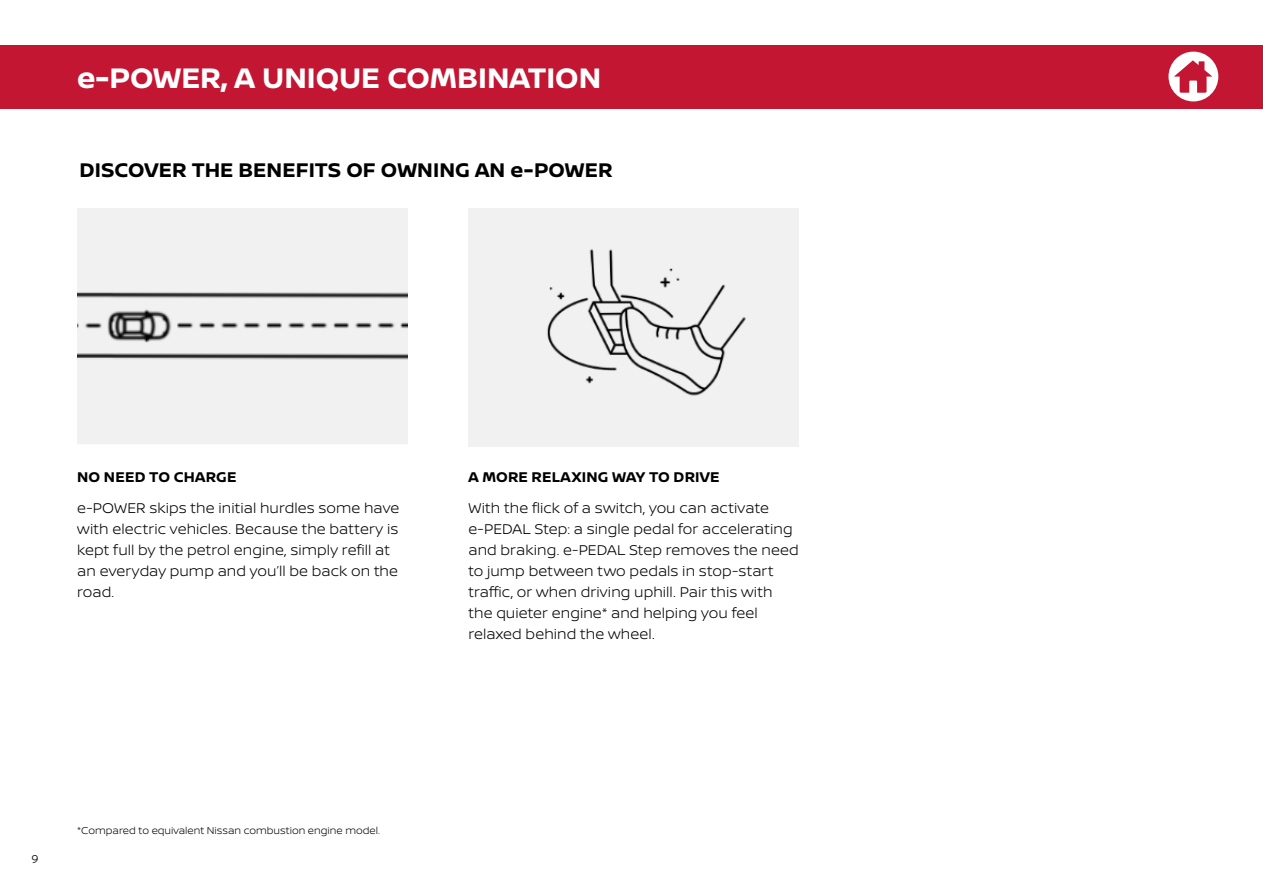
<style>
.page{position:relative;width:1263px;height:893px;background:#fff}
.page>*{position:absolute;margin:0;border:0;box-sizing:border-box;transform-origin:0 0}
.t1{font:700 30px "Nissan Brand";color:#fff}
.t2{font:700 21px "Nissan Brand";letter-spacing:.005em;color:#000}
.t3{font:300 15px/21px "Nissan Brand";letter-spacing:.005em;color:#000}
.t4{font:700 15px "Nissan Brand";letter-spacing:.01em;color:#000}
.t5{font:300 12px "Nissan Brand";color:#000}
.t6{font:300 10.5px "Nissan Brand";color:#000}
</style>
<div class="page">
<div style="left:0;top:45px;width:1263px;height:63px;background:#c31632"></div>
<img style="left:77px;top:208px;width:330px;height:236px">
<div style="left:468px;top:208px;width:331px;height:238px;background:#f1f1f1"></div>
<svg style="left:1168px;top:52px;width:50px;height:49px"></svg>
<h1 class="t1" style="left:77px;top:56px;width:525px">e-POWER, A UNIQUE COMBINATION</h1>
<h2 class="t2" style="left:79px;top:155px;width:535px">DISCOVER THE BENEFITS OF OWNING AN e-POWER</h2>
<p class="t4" style="left:77px;top:466px;width:161px">NO NEED TO CHARGE</p>
<p class="t3" style="left:77px;top:497px;width:324px">e-POWER skips the initial hurdles some have with electric vehicles. Because the battery is kept full by the petrol engine, simply refill at an everyday pump and you’ll be back on the road.</p>
<p class="t4" style="left:468px;top:466px;width:253px">A MORE RELAXING WAY TO DRIVE</p>
<p class="t3" style="left:468px;top:497px;width:332px">With the flick of a switch, you can activate e-PEDAL Step: a single pedal for accelerating and braking. e-PEDAL Step removes the need to jump between two pedals in stop-start traffic, or when driving uphill. Pair this with the quieter engine* and helping you feel relaxed behind the wheel.</p>
<p class="t5" style="left:32px;top:851px;width:9px">9</p>
<p class="t6" style="left:77px;top:823px;width:304px">*Compared to equivalent Nissan combustion engine model.</p>
</div>
